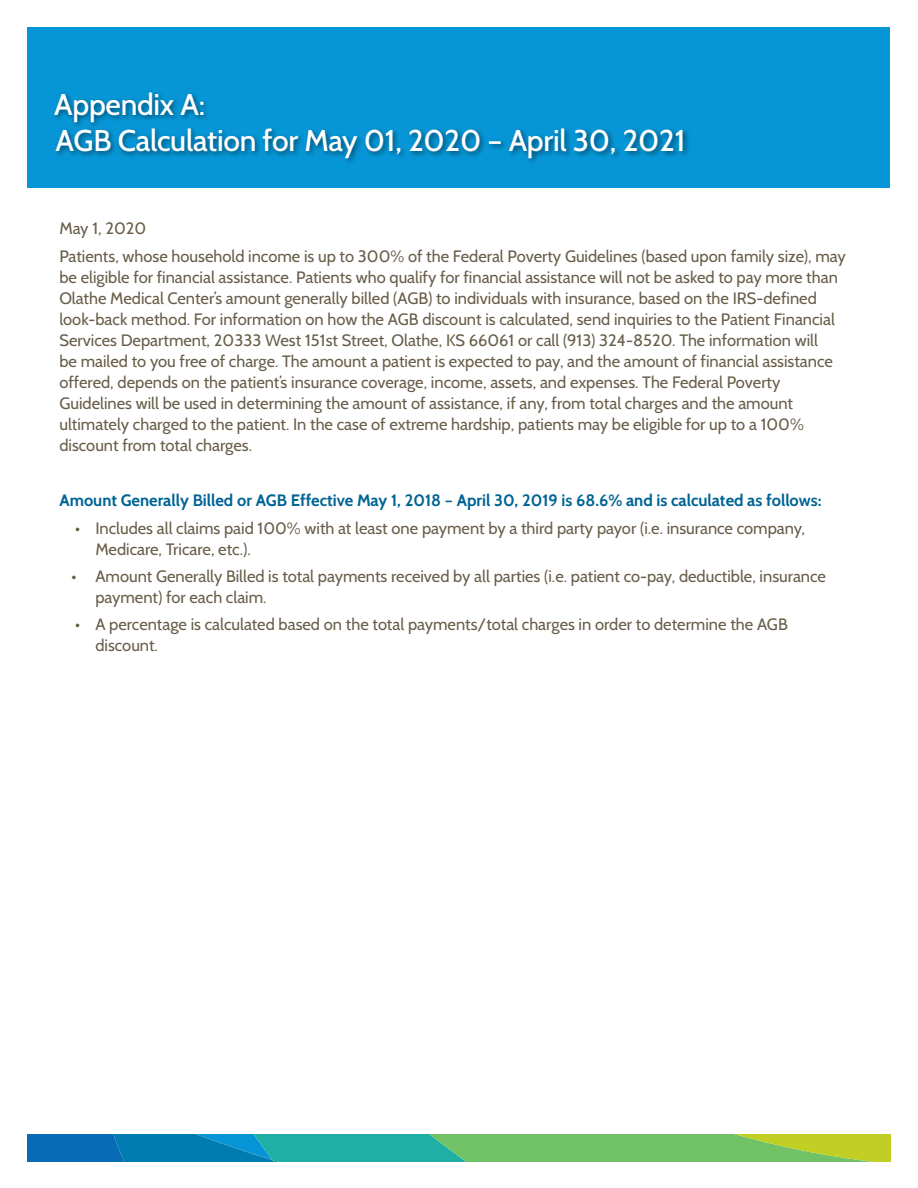
<style>
.page{position:relative;width:918px;height:1188px;background:#fff}
.page>*{position:absolute;margin:0;border:0;box-sizing:border-box;transform-origin:0 0}
.t1{font:500 30px/36px "Cabin";letter-spacing:-.01em;color:#fff}
.t2{font:16.5px/21px "Cabin";color:#685d49}
.t3{font:700 16.5px "Cabin";color:#006494}
</style>
<div class="page">
<svg style="left:27px;top:1135px;width:864px;height:27px;background:#4aaa82"></svg>
<div style="left:27px;top:27px;width:863px;height:160px;background:#0696d7"></div>
<img style="left:54px;top:92px;width:635px;height:71px">
<h1 class="t1" style="left:54px;top:87px;width:633px">Appendix A:<br>AGB Calculation for May 01, 2020 – April 30, 2021</h1>
<p class="t2" style="left:59px;top:214px;width:788px;line-height:27.8px">May 1, 2020<br>Patients, whose household income is up to 300% of the Federal Poverty Guidelines (based upon family size), may</p>
<p class="t2" style="left:59px;top:267px;width:780px">be eligible for financial assistance. Patients who qualify for financial assistance will not be asked to pay more than Olathe Medical Center’s amount generally billed (AGB) to individuals with insurance, based on the IRS-defined look-back method. For information on how the AGB discount is calculated, send inquiries to the Patient Financial Services Department, 20333 West 151st Street, Olathe, KS 66061 or call (913) 324-8520. The information will be mailed to you free of charge. The amount a patient is expected to pay, and the amount of financial assistance offered, depends on the patient’s insurance coverage, income, assets, and expenses. The Federal Poverty Guidelines will be used in determining the amount of assistance, if any, from total charges and the amount ultimately charged to the patient. In the case of extreme hardship, patients may be eligible for up to a 100% discount from total charges.</p>
<p class="t3" style="left:59px;top:491px;width:764px">Amount Generally Billed or AGB Effective May 1, 2018 – April 30, 2019 is 68.6% and is calculated as follows:</p>
<p class="t2" style="left:95px;top:518px;width:711px;text-indent:-20px">• Includes all claims paid 100% with at least one payment by a third party payor (i.e. insurance company,<br>Medicare, Tricare, etc.).</p>
<p class="t2" style="left:95px;top:566px;width:732px;text-indent:-24px">• Amount Generally Billed is total payments received by all parties (i.e. patient co-pay, deductible, insurance payment) for each claim.</p>
<p class="t2" style="left:95px;top:614px;width:694px;text-indent:-20px">• A percentage is calculated based on the total payments/total charges in order to determine the AGB discount.</p>
</div>
